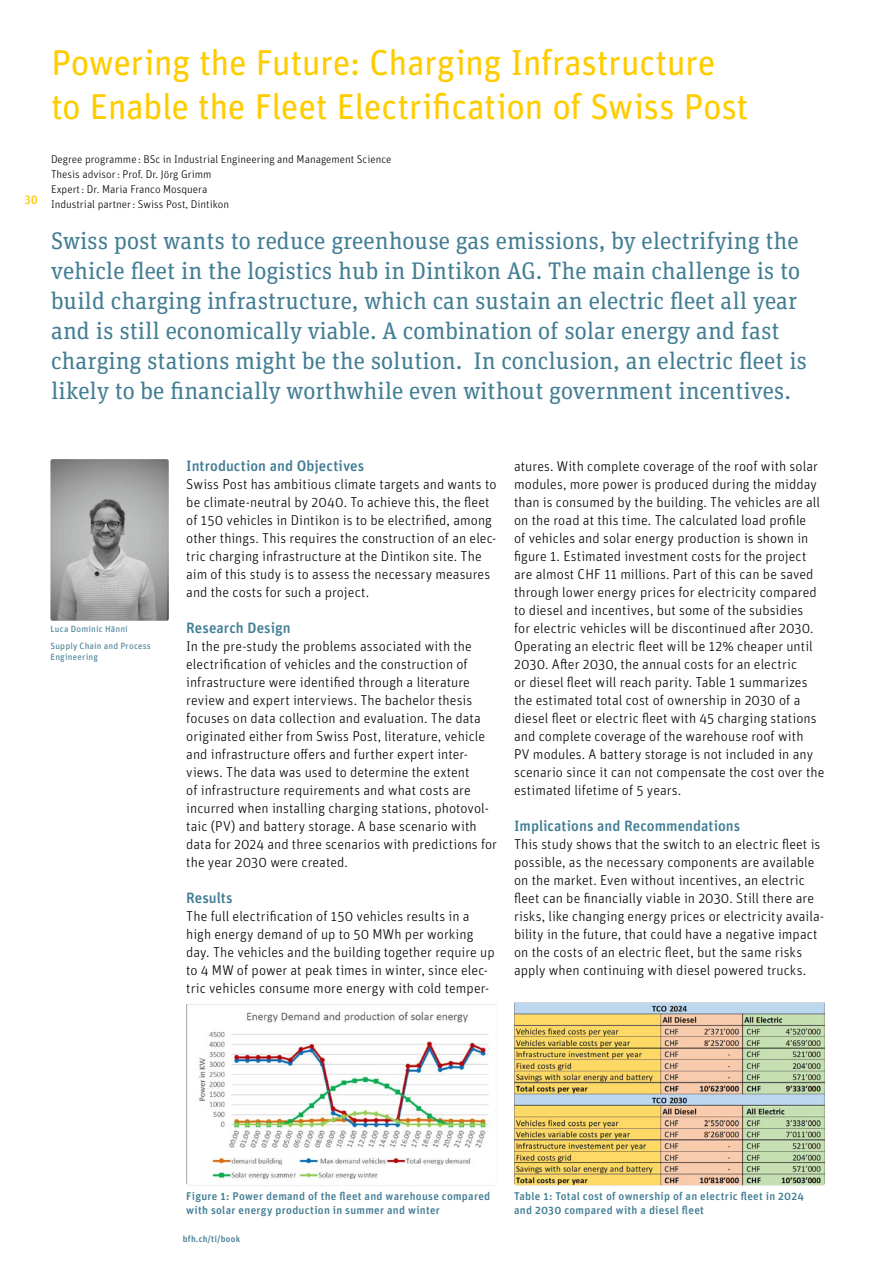
<style>
.page{position:relative;width:893px;height:1263px;background:#fff}
.page>*{position:absolute;margin:0;border:0;box-sizing:border-box;transform-origin:0 0}
.t1{font:36px/43.5px "Unit Rounded Pro";letter-spacing:-.015em;color:#fc0}
.t2{font:24px/30px "Unit Slab Pro";color:#427d94}
.t3{font:500 15px "Unit Rounded Pro";letter-spacing:.005em;color:#427d94}
.t4{font:300 14.25px/18px "Unit Rounded Pro";letter-spacing:.005em;color:#000}
.t5{font:500 12px "Unit Rounded Pro";color:#fc0}
.t6{font:500 11.25px/13.5px "Unit Rounded Pro";letter-spacing:.025em;color:#427d94}
.t7{font:300 11.25px/15px "Unit Rounded Pro";color:#000}
.t8{font:9px/16.8px "Unit Rounded Pro";letter-spacing:.02em;color:#427d94}
.t9{font:500 9px "Unit Rounded Pro";letter-spacing:.025em;color:#427d94}
</style>
<div class="page">
<img style="left:50px;top:459px;width:119px;height:162px">
<img style="left:186px;top:1004px;width:311px;height:181px">
<div style="left:514px;top:999px;width:311px;height:186px;background:linear-gradient(to right,#fff,#fff);border-radius:2px"></div>
<img style="left:514px;top:1003px;width:311px;height:182px">
<p class="t5" style="left:24px;top:191px;width:15px">30</p>
<h1 class="t1" style="left:51px;top:39px;width:699px">Powering the Future: Charging Infrastructure to Enable the Fleet Electrification of Swiss Post</h1>
<p class="t7" style="left:51px;top:151px;width:342px">Degree programme : BSc in Industrial Engineering and Management Science Thesis advisor: Prof. Dr. Jörg Grimm<br>Expert: Dr. Maria Franco Mosquera<br>Industrial partner: Swiss Post, Dintikon</p>
<p class="t2" style="left:51px;top:225px;width:757px">Swiss post wants to reduce greenhouse gas emissions, by electrifying the vehicle fleet in the logistics hub in Dintikon AG. The main challenge is to build charging infrastructure, which can sustain an electric fleet all year and is still economically viable. A combination of solar energy and fast charging stations might be the solution. In conclusion, an electric fleet is likely to be financially worthwhile even without government incentives.</p>
<p class="t8" style="left:50px;top:620px;width:102px">Luca Dominic Hänni<br>Supply Chain and Process</p>
<p class="t8" style="left:50px;top:648px;width:49px">Engineering</p>
<p class="t3" style="left:186px;top:455px;width:179px">Introduction and Objectives</p>
<p class="t4" style="left:186px;top:475px;width:312px">Swiss Post has ambitious climate targets and wants to be climate-neutral by 2040. To achieve this, the fleet of 150 vehicles in Dintikon is to be electrified, among other things. This requires the construction of an elec&shy;tric charging infrastructure at the Dintikon site. The aim of this study is to assess the necessary measures and the costs for such a project.</p>
<p class="t3" style="left:186px;top:617px;width:106px">Research Design</p>
<p class="t4" style="left:186px;top:637px;width:312px">In the pre-study the problems associated with the electrification of vehicles and the construction of infrastructure were identified through a literature review and expert interviews. The bachelor thesis focuses on data collection and evaluation. The data originated either from Swiss Post, literature, vehicle and infrastructure offers and further expert inter&shy;views. The data was used to determine the extent<br>of infrastructure requirements and what costs are incurred when installing charging stations, photovol&shy;taic (PV) and battery storage. A base scenario with data for 2024 and three scenarios with predictions for the year 2030 were created.</p>
<p class="t3" style="left:186px;top:887px;width:48px">Results</p>
<p class="t4" style="left:186px;top:907px;width:310px">The full electrification of 150 vehicles results in a high energy demand of up to 50 MWh per working day. The vehicles and the building together require up to 4 MW of power at peak times in winter, since elec&shy;tric vehicles consume more energy with cold temper-</p>
<p class="t4" style="left:514px;top:456px;width:312px">atures. With complete coverage of the roof with solar modules, more power is produced during the midday than is consumed by the building. The vehicles are all on the road at this time. The calculated load profile<br>of vehicles and solar energy production is shown in figure 1. Estimated investment costs for the project are almost CHF 11 millions. Part of this can be saved through lower energy prices for electricity compared to diesel and incentives, but some of the subsidies<br>for electric vehicles will be discontinued after 2030.<br>Operating an electric fleet will be 12% cheaper until 2030. After 2030, the annual costs for an electric<br>or diesel fleet will reach parity. Table 1 summarizes the estimated total cost of ownership in 2030 of a diesel fleet or electric fleet with 45 charging stations and complete coverage of the warehouse roof with<br>PV modules. A battery storage is not included in any scenario since it can not compensate the cost over the estimated lifetime of 5 years.</p>
<p class="t3" style="left:514px;top:815px;width:228px">Implications and Recommendations</p>
<p class="t4" style="left:514px;top:834px;width:312px">This study shows that the switch to an electric fleet is possible, as the necessary components are available on the market. Even without incentives, an electric fleet can be financially viable in 2030. Still there are risks, like changing energy prices or electricity availa&shy;bility in the future, that could have a negative impact on the costs of an electric fleet, but the same risks apply when continuing with diesel powered trucks.</p>
<p class="t6" style="left:186px;top:1189px;width:306px">Figure 1: Power demand of the fleet and warehouse compared with solar energy production in summer and winter</p>
<p class="t6" style="left:514px;top:1189px;width:292px">Table 1: Total cost of ownership of an electric fleet in 2024 and 2030 compared with a diesel fleet</p>
<p class="t9" style="left:183px;top:1232px;width:59px">bfh.ch/ti/book</p>
</div>
